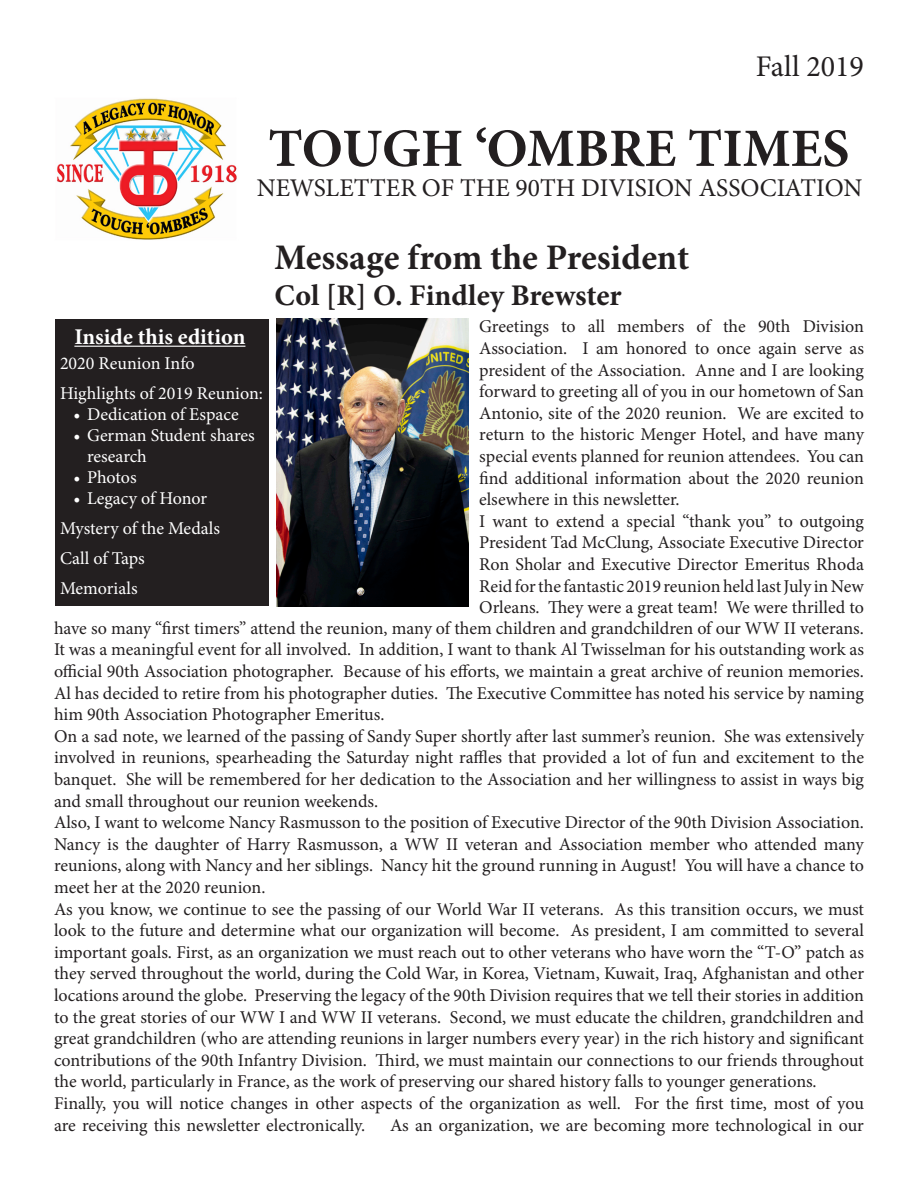
<style>
.page{position:relative;width:918px;height:1188px;background:#fff}
.page>*{position:absolute;margin:0;border:0;box-sizing:border-box;transform-origin:0 0}
.t1{font:700 54px "Minion Pro";color:#231f20}
.t2{font:700 36px "Minion Pro";color:#231f20}
.t3{font:700 30px "Minion Pro";letter-spacing:-.005em;color:#231f20}
.t4{font:30px "Minion Pro";color:#231f20}
.t5{font:25.5px "Minion Pro";color:#231f20}
.t6{font:700 22.5px "Minion Pro";color:#fff}
.t7{font:18px/21.6px "Minion Pro";color:#231f20;text-align:justify}
.t8{font:18px/21px "Minion Pro";color:#fff}
</style>
<div class="page">
<div style="left:55px;top:319px;width:213px;height:287px;background:#231f20"></div>
<img style="left:57px;top:98px;width:180px;height:142px">
<img style="left:276px;top:319px;width:193px;height:287px">
<hr style="left:74px;top:346px;width:171px;height:1px;background:#fff">
<p class="t4" style="left:756px;top:46px;width:110px">Fall 2019</p>
<p class="t1" style="left:268px;top:111px;width:583px">TOUGH ‘OMBRE TIMES</p>
<p class="t5" style="left:257px;top:170px;width:607px">NEWSLETTER OF THE 90TH DIVISION ASSOCIATION</p>
<p class="t6" style="left:74px;top:321px;width:173px">Inside this edition</p>
<p class="t8" style="left:60px;top:353px;width:136px">2020 Reunion Info</p>
<p class="t8" style="left:60px;top:383px;width:205px">Highlights of 2019 Reunion:</p>
<p class="t8" style="left:74px;top:404px;width:167px">• Dedication of Espace</p>
<p class="t8" style="left:87px;top:425px;width:169px;text-indent:-14px">• German Student shares research</p>
<p class="t8" style="left:74px;top:467px;width:65px">• Photos</p>
<p class="t8" style="left:74px;top:488px;width:135px">• Legacy of Honor</p>
<p class="t8" style="left:60px;top:518px;width:162px">Mystery of the Medals</p>
<p class="t8" style="left:60px;top:548px;width:86px">Call of Taps</p>
<p class="t8" style="left:60px;top:578px;width:79px">Memorials</p>
<p class="t2" style="left:274px;top:232px;width:416px">Message from the President</p>
<p class="t3" style="left:274px;top:274px;width:348px">Col [R] O. Findley Brewster</p>
<p class="t7" style="left:479px;top:316px;width:386px">Greetings to all members of the 90th Division Association. I am honored to once again serve as president of the Association. Anne and I are looking forward to greeting all of you in our hometown of San Antonio, site of the 2020 reunion. We are excited to return to the historic Menger Hotel, and have many special events planned for reunion attendees. You can find additional information about the 2020 reunion elsewhere in this newsletter.</p>
<p class="t7" style="left:479px;top:510px;width:386px">I want to extend a special “thank you” to outgoing President Tad McClung, Associate Executive Director Ron Sholar and Executive Director Emeritus Rhoda Reid for the fantastic 2019 reunion held last July in New Orleans. They were a great team! We were thrilled to</p>
<p class="t7" style="left:54px;top:617px;width:812px">have so many “first timers” attend the reunion, many of them children and grandchildren of our WW II veterans.<br>It was a meaningful event for all involved. In addition, I want to thank Al Twisselman for his outstanding work as official 90th Association photographer. Because of his efforts, we maintain a great archive of reunion memories.<br>Al has decided to retire from his photographer duties. The Executive Committee has noted his service by naming him 90th Association Photographer Emeritus.</p>
<p class="t7" style="left:54px;top:725px;width:812px">On a sad note, we learned of the passing of Sandy Super shortly after last summer’s reunion. She was extensively involved in reunions, spearheading the Saturday night raffles that provided a lot of fun and excitement to the banquet. She will be remembered for her dedication to the Association and her willingness to assist in ways big and small throughout our reunion weekends.</p>
<p class="t7" style="left:54px;top:812px;width:812px">Also, I want to welcome Nancy Rasmusson to the position of Executive Director of the 90th Division Association.<br>Nancy is the daughter of Harry Rasmusson, a WW II veteran and Association member who attended many reunions, along with Nancy and her siblings. Nancy hit the ground running in August! You will have a chance to meet her at the 2020 reunion.</p>
<p class="t7" style="left:54px;top:898px;width:812px">As you know, we continue to see the passing of our World War II veterans. As this transition occurs, we must look to the future and determine what our organization will become. As president, I am committed to several important goals. First, as an organization we must reach out to other veterans who have worn the “T-O” patch as they served throughout the world, during the Cold War, in Korea, Vietnam, Kuwait, Iraq, Afghanistan and other locations around the globe. Preserving the legacy of the 90th Division requires that we tell their stories in addition to the great stories of our WW I and WW II veterans. Second, we must educate the children, grandchildren and great grandchildren (who are attending reunions in larger numbers every year) in the rich history and significant contributions of the 90th Infantry Division. Third, we must maintain our connections to our friends throughout the world, particularly in France, as the work of preserving our shared history falls to younger generations.</p>
<p class="t7" style="left:54px;top:1093px;width:811px">Finally, you will notice changes in other aspects of the organization as well. For the first time, most of you are receiving this newsletter electronically.</p>
<p class="t7" style="left:390px;top:1114px;width:475px">As an organization, we are becoming more technological in our</p>
</div>
